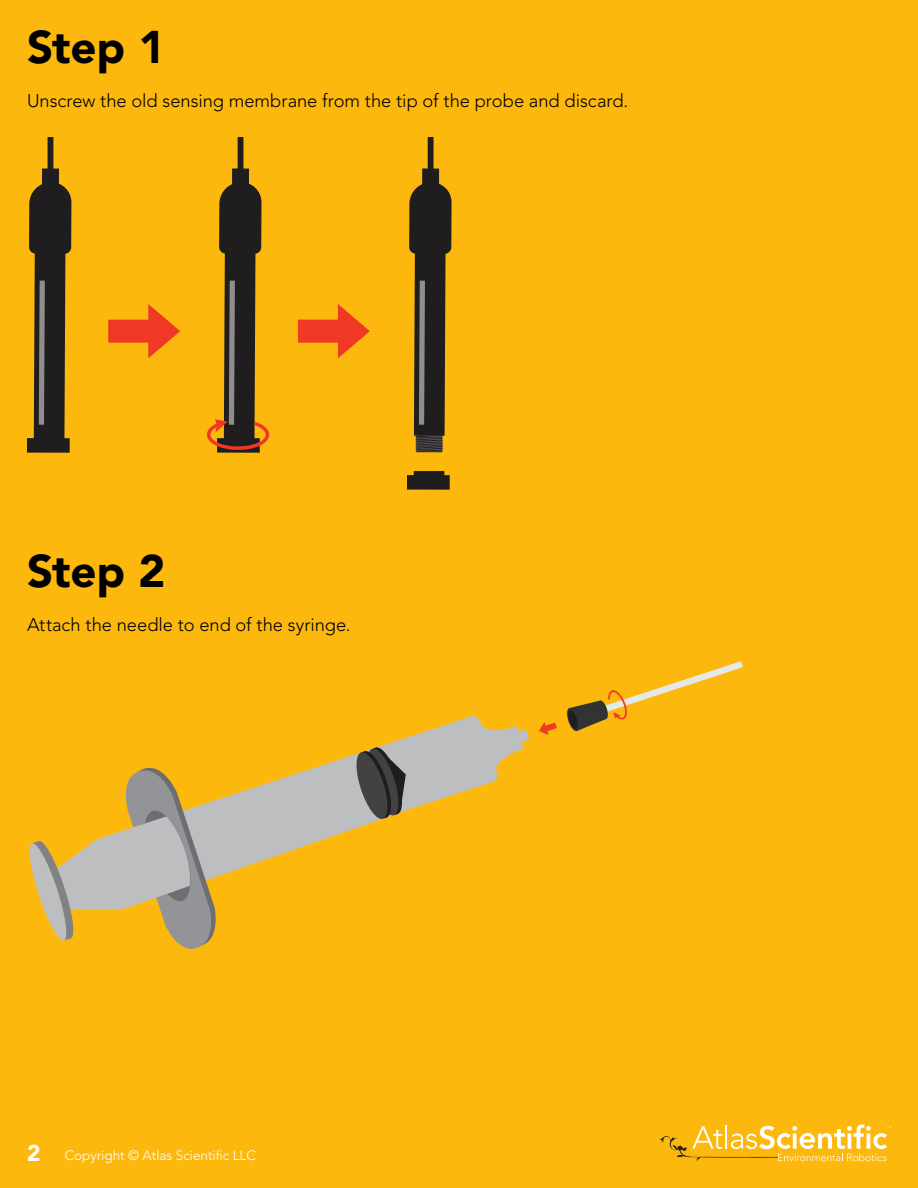
<style>
.page{position:relative;width:918px;height:1188px;background:#fdb80d}
.page>*{position:absolute;margin:0;border:0;box-sizing:border-box;transform-origin:0 0}
.t1{font:900 45.45px "Avenir";letter-spacing:-.005em;color:#000}
.t2{font:300 18.3px "Avenir";color:#000}
.t3{font:300 13.5px "Avenir";color:#fff}
.s1{font-weight:900;font-size:22.65px}
</style>
<div class="page">
<div style="left:238px;top:138px;width:5px;height:41px;background:#201d1e"></div>
<div style="left:232px;top:169px;width:17px;height:21px;background:#201d1e"></div>
<div style="left:217px;top:438px;width:43px;height:15px;background:#201d1e"></div>
<div style="left:48px;top:138px;width:5px;height:41px;background:#201d1e"></div>
<div style="left:42px;top:169px;width:17px;height:21px;background:#201d1e"></div>
<svg style="left:29px;top:182px;width:42px;height:256px"></svg>
<div style="left:27px;top:438px;width:43px;height:15px;background:#201d1e"></div>
<svg style="left:207px;top:182px;width:62px;height:268px"></svg>
<svg style="left:407px;top:471px;width:43px;height:19px"></svg>
<svg style="left:298px;top:304px;width:72px;height:54px"></svg>
<svg style="left:108px;top:304px;width:72px;height:54px"></svg>
<div style="left:428px;top:138px;width:6px;height:41px;background:#201d1e"></div>
<div style="left:422px;top:169px;width:17px;height:21px;background:#201d1e"></div>
<svg style="left:409px;top:182px;width:43px;height:270px"></svg>
<svg style="left:76px;top:754px;width:300px;height:156px"></svg>
<svg style="left:29px;top:841px;width:47px;height:100px"></svg>
<svg style="left:119px;top:762px;width:102px;height:187px"></svg>
<svg style="left:355px;top:715px;width:174px;height:106px"></svg>
<svg style="left:567px;top:661px;width:176px;height:71px"></svg>
<svg style="left:539px;top:722px;width:18px;height:13px"></svg>
<svg style="left:660px;top:1124px;width:231px;height:37px"></svg>
<p class="t1" style="left:27px;top:20px;width:140px">Step 1</p>
<p class="t2" style="left:27px;top:90px;width:603px">Unscrew the old sensing membrane from the tip of the probe and discard.</p>
<p class="t1" style="left:27px;top:543px;width:140px">Step 2</p>
<p class="t2" style="left:27px;top:614px;width:325px">Attach the needle to end of the syringe.</p>
<p class="t3" style="left:27px;top:1148px;width:230px"><span class="s1">2</span> Copyright © Atlas Scientific LLC</p>
</div>
